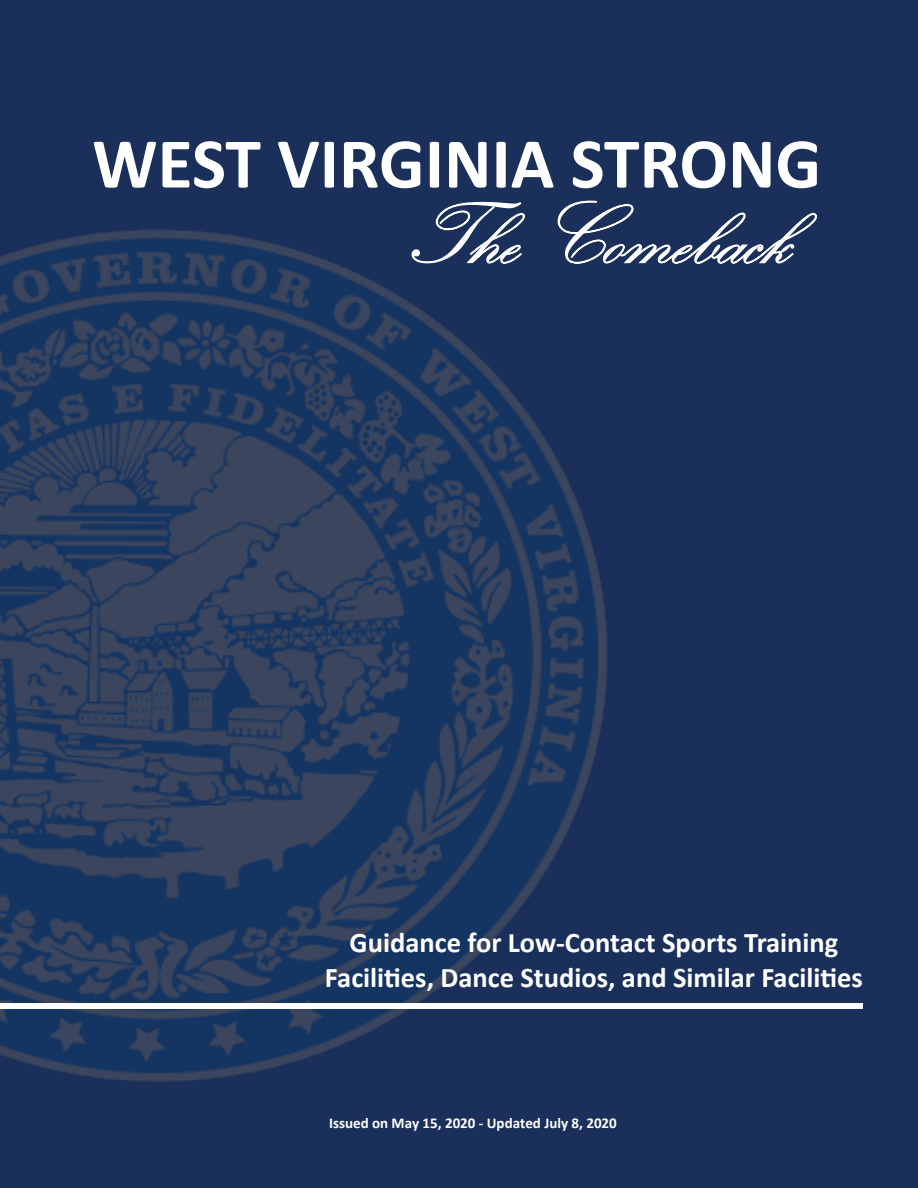
<style>
.page{position:relative;width:918px;height:1188px;background:#1a305b}
.page>*{position:absolute;margin:0;border:0;box-sizing:border-box;transform-origin:0 0}
.t1{font:90px "Kunstler Script";color:#fff}
.t2{font:700 72px "Calibri";color:#fff}
.t3{font:700 28.5px/34.2px "Calibri";color:#fff;text-align:center}
.t4{font:700 15px "Calibri";color:#fff}
</style>
<div class="page">
<svg style="left:722px;top:212px;width:95px;height:52px"></svg>
<img style="left:0;top:200px;width:722px;height:882px">
<div style="left:0;top:1003px;width:863px;height:6px;background:#fff"></div>
<h2 class="t2" style="left:92px;top:113px;width:731px">WEST VIRGINIA STRONG</h2>
<h1 class="t1" style="left:408px;top:188px;width:384px">The Comeback</h1>
<p class="t3" style="left:325px;top:925px;width:540px">Guidance for Low-Contact Sports Training<br>Facilities, Dance Studios, and Similar Facilities</p>
<p class="t4" style="left:329px;top:1112px;width:289px">Issued on May 15, 2020 - Updated July 8, 2020</p>
</div>
